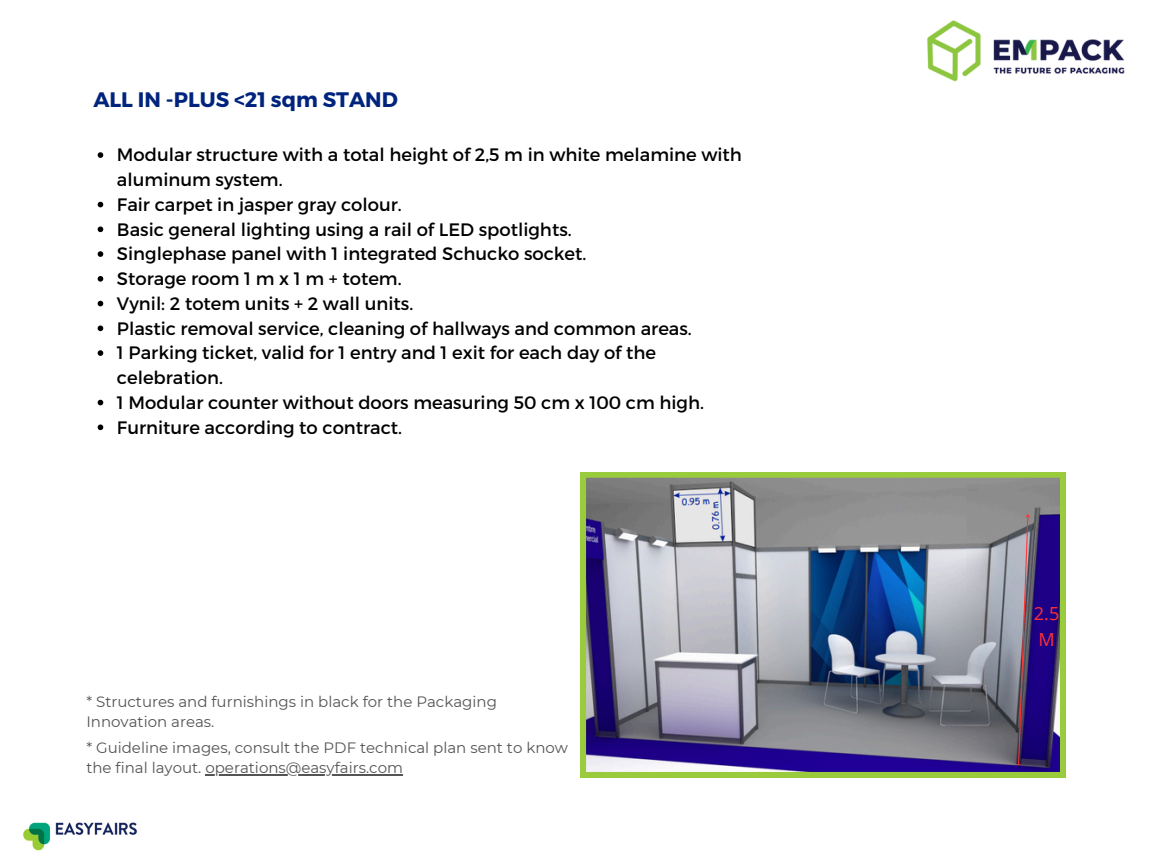
<style>
.page{position:relative;width:1152px;height:864px;background:#fff}
.page>*{position:absolute;margin:0;border:0;box-sizing:border-box;transform-origin:0 0}
.t1{font:700 21px "Montserrat";color:#00247d}
.t2{font:18px/24.8px "Montserrat";color:#000}
.t3{font:18px/25.2px "Open Sans";color:#ff3131}
.t4{font:15px/20.2px "Montserrat";color:#545454}
</style>
<div class="page">
<img style="left:927px;top:20px;width:198px;height:62px">
<svg style="left:98px;top:152px;width:5px;height:6px"></svg>
<svg style="left:98px;top:202px;width:5px;height:5px"></svg>
<svg style="left:98px;top:227px;width:5px;height:5px"></svg>
<svg style="left:98px;top:251px;width:5px;height:6px"></svg>
<svg style="left:98px;top:276px;width:5px;height:6px"></svg>
<svg style="left:98px;top:301px;width:5px;height:5px"></svg>
<svg style="left:98px;top:326px;width:5px;height:5px"></svg>
<svg style="left:98px;top:350px;width:5px;height:6px"></svg>
<svg style="left:98px;top:400px;width:5px;height:5px"></svg>
<svg style="left:98px;top:425px;width:5px;height:5px"></svg>
<svg style="left:580px;top:472px;width:485px;height:305px;background:#7f8596"></svg>
<svg style="left:1017px;top:513px;width:14px;height:252px;background:#72607d"></svg>
<img style="left:23px;top:822px;width:114px;height:29px">
<hr style="left:205px;top:775px;width:198px;height:1px;background:#545454">
<p class="t1" style="left:93px;top:86px;width:306px">ALL IN -PLUS &lt;21 sqm STAND</p>
<p class="t2" style="left:117px;top:142px;width:627px">Modular structure with a total height of 2,5 m in white melamine with aluminum system.</p>
<p class="t2" style="left:117px;top:191px;width:286px">Fair carpet in jasper gray colour.</p>
<p class="t2" style="left:117px;top:216px;width:456px">Basic general lighting using a rail of LED spotlights.</p>
<p class="t2" style="left:117px;top:241px;width:471px">Singlephase panel with 1 integrated Schucko socket.</p>
<p class="t2" style="left:117px;top:265px;width:286px">Storage room 1 m x 1 m + totem.</p>
<p class="t2" style="left:117px;top:290px;width:298px">Vynil: 2 totem units + 2 wall units.</p>
<p class="t2" style="left:117px;top:315px;width:576px">Plastic removal service, cleaning of hallways and common areas.</p>
<h4 class="t2" style="left:117px;top:340px;width:541px">1 Parking ticket, valid for 1 entry and 1 exit for each day of the celebration.</h4>
<h4 class="t2" style="left:117px;top:389px;width:589px">1 Modular counter without doors measuring 50 cm x 100 cm high.</h4>
<p class="t2" style="left:117px;top:414px;width:287px">Furniture according to contract.</p>
<p class="t4" style="left:86px;top:692px;width:412px">* Structures and furnishings in black for the Packaging<br>Innovation areas.</p>
<p class="t4" style="left:86px;top:738px;width:483px">* Guideline images, consult the PDF technical plan sent to know the final layout. operations@easyfairs.com</p>
<p class="t3" style="left:1034px;top:601px;width:27px">2.5<br>M</p>
</div>
